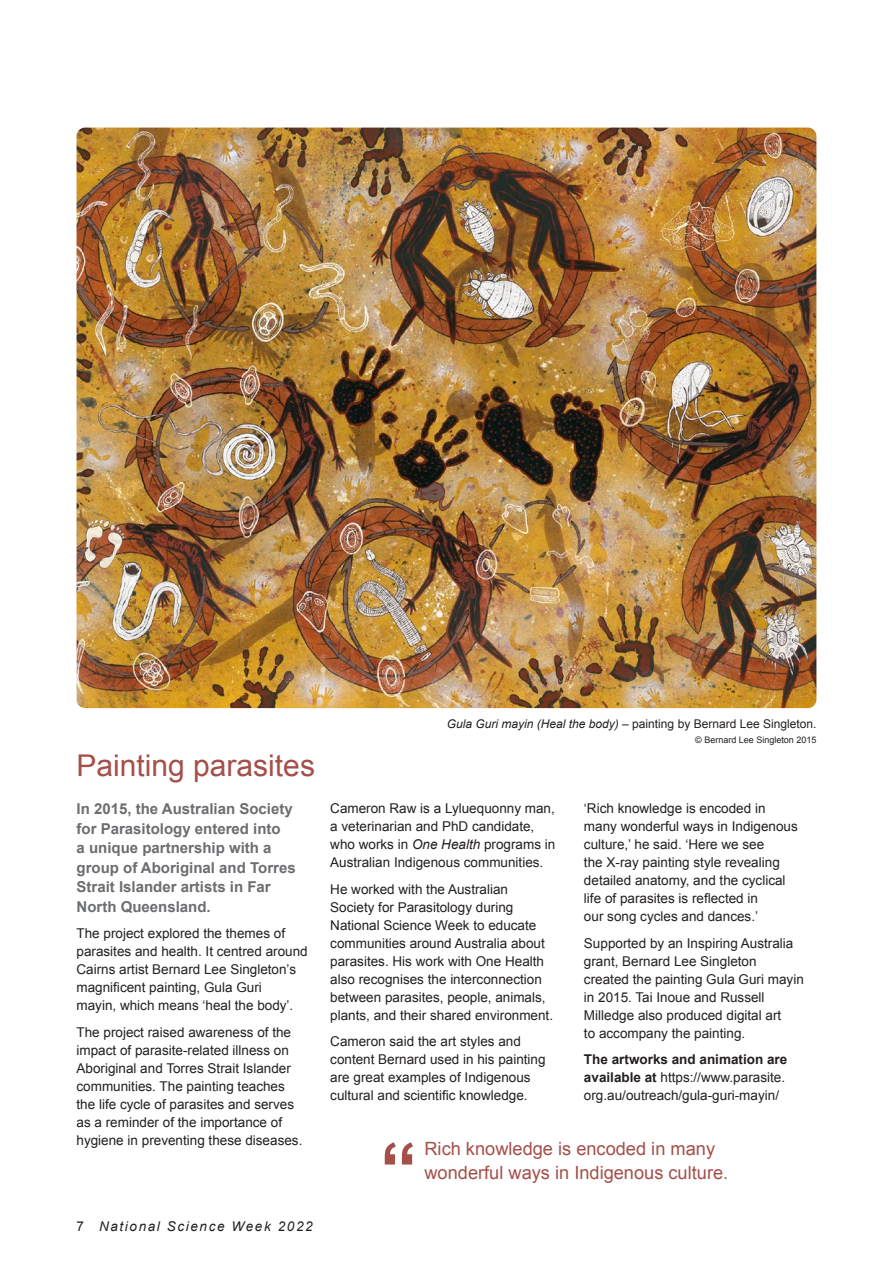
<style>
.page{position:relative;width:893px;height:1263px;background:#fff}
.page>*{position:absolute;margin:0;border:0;box-sizing:border-box;transform-origin:0 0}
.Heading_level_1{font:30px "Arial";color:#a44f4a}
.intro_green{font:18.15px/23.7px "Arial";color:#a44f4a}
.intro_green-2{font:700 15px/19.5px "Arial";color:#6c6d70}
.body_copy{font:13.5px/18px "Arial";color:#231f20}
.t1{font:italic 13.5px "Arial";letter-spacing:.12em;color:#231f20}
.body_copy-2{font:12px "Arial";color:#231f20}
.body_copy-3{font:9px "Arial";color:#231f20}
.s1{font-style:normal}
.s2{font-style:italic}
.s3{font-weight:700}
</style>
<div class="page">
<img style="left:77px;top:128px;width:739px;height:580px">
<svg style="left:385px;top:1142px;width:28px;height:22px"></svg>
<p class="Heading_level_1" style="left:77px;top:746px;width:240px">Painting parasites</p>
<p class="intro_green-2" style="left:77px;top:800px;width:221px">In 2015, the Australian Society for Parasitology entered into<br>a unique partnership with a group of Aboriginal and Torres<br>Strait Islander artists in Far<br>North Queensland.</p>
<p class="body_copy" style="left:77px;top:925px;width:233px">The project explored the themes of parasites and health. It centred around Cairns artist Bernard Lee Singleton’s magnificent painting, Gula Guri<br>mayin, which means ‘heal the body’.</p>
<p class="body_copy" style="left:77px;top:1023px;width:227px">The project raised awareness of the impact of parasite-related illness on Aboriginal and Torres Strait Islander communities. The painting teaches the life cycle of parasites and serves as a reminder of the importance of hygiene in preventing these diseases.</p>
<p class="t1" style="left:77px;top:1217px;width:238px"><span class="s1">7</span> National Science Week 2022</p>
<p class="body_copy-2" style="left:447px;top:715px;width:371px"><span class="s2">Gula Guri mayin (Heal the body)</span> – painting by Bernard Lee Singleton.</p>
<p class="body_copy-3" style="left:695px;top:733px;width:123px">© Bernard Lee Singleton 2015</p>
<p class="body_copy" style="left:330px;top:800px;width:227px">Cameron Raw is a Lyluequonny man, a veterinarian and PhD candidate, who works in <span class="s2">One Health</span> programs in Australian Indigenous communities.</p>
<p class="body_copy" style="left:330px;top:880px;width:224px">He worked with the Australian Society for Parasitology during National Science Week to educate communities around Australia about parasites. His work with One Health also recognises the interconnection between parasites, people, animals, plants, and their shared environment.</p>
<p class="body_copy" style="left:330px;top:1033px;width:217px">Cameron said the art styles and content Bernard used in his painting are great examples of Indigenous cultural and scientific knowledge.</p>
<p class="body_copy" style="left:584px;top:800px;width:215px">‘Rich knowledge is encoded in many wonderful ways in Indigenous culture,’ he said. ‘Here we see<br>the X-ray painting style revealing detailed anatomy, and the cyclical life of parasites is reflected in<br>our song cycles and dances.’</p>
<p class="body_copy" style="left:584px;top:934px;width:221px">Supported by an Inspiring Australia grant, Bernard Lee Singleton created the painting Gula Guri mayin in 2015. Tai Inoue and Russell<br>Milledge also produced digital art<br>to accompany the painting.</p>
<p class="body_copy" style="left:584px;top:1051px;width:205px"><span class="s3">The artworks and animation are available at</span> https://www.parasite. org.au/outreach/gula-guri-mayin/</p>
<p class="intro_green" style="left:424px;top:1137px;width:305px">Rich knowledge is encoded in many wonderful ways in Indigenous culture.</p>
</div>
